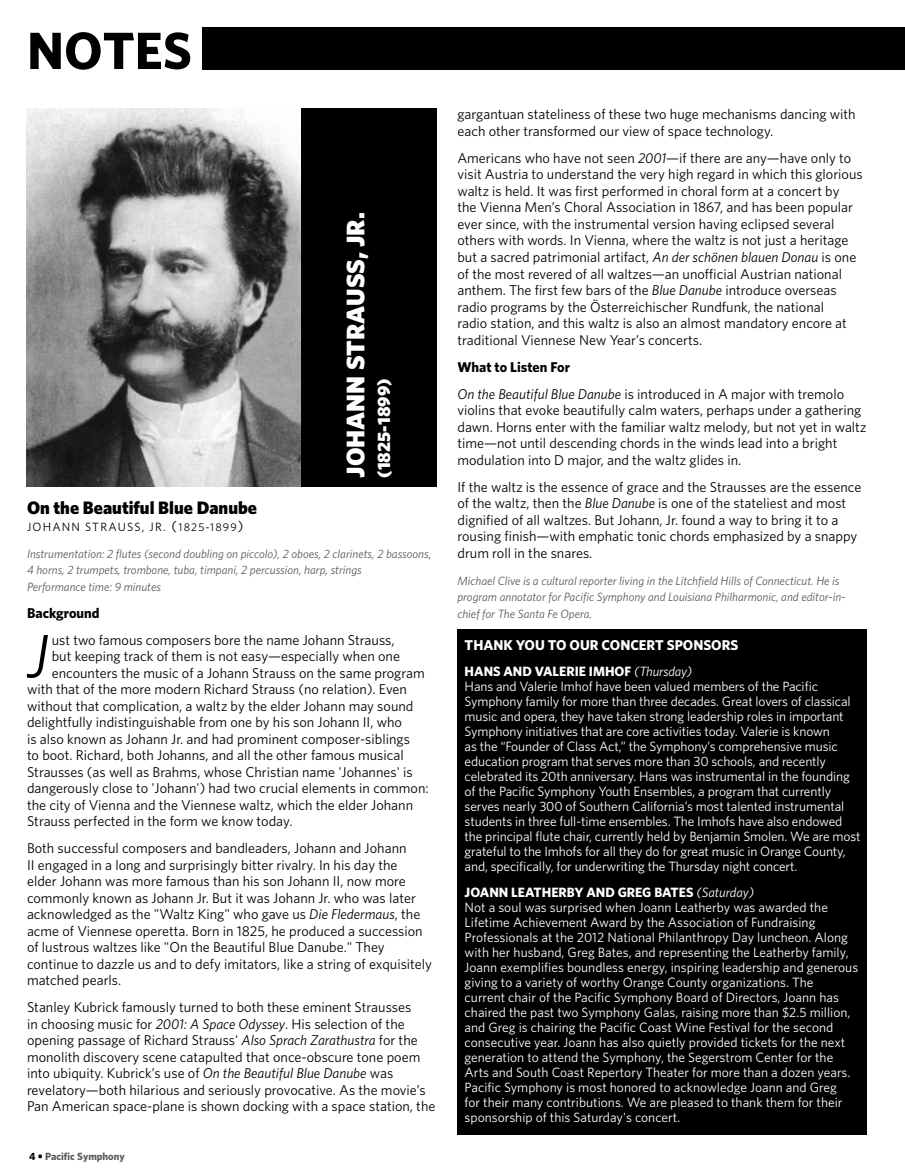
<style>
.page{position:relative;width:905px;height:1175px;background:#fff}
.page>*{position:absolute;margin:0;border:0;box-sizing:border-box;transform-origin:0 0}
.t1{font:italic 61.8px "Whitney";color:#000}
.t2{font:700 52.5px "Whitney";color:#000}
.t3{font:900 25.5px "Whitney";color:#fff}
.t4{font:900 18px "Whitney";color:#000}
.t5{font:900 18px "Whitney";color:#fff}
.t6{font:14.25px/16.5px "Whitney";color:#000}
.t7{font:700 14.25px "Whitney";color:#fff}
.t8{font:700 14.25px "Whitney";color:#000}
.t9{font:13.5px/15px "Whitney";letter-spacing:-.01em;color:#fff}
.t10{font:italic 12px/16.5px "Whitney";color:#58595b}
.t11{font:12px "Whitney";letter-spacing:.1em;color:#000}
.t12{font:700 10.5px "Whitney";color:#58595b}
.s1{font-size:14.25px}
.s2{font-size:11.25px}
.s3{font-style:italic}
.s4{color:#000}
.s5{font-weight:700}
</style>
<div class="page">
<div style="left:202px;top:27px;width:702px;height:42px;background:#000"></div>
<img style="left:27px;top:108px;width:275px;height:378px">
<div style="left:302px;top:108px;width:134px;height:378px;background:#000"></div>
<div style="left:457px;top:628px;width:410px;height:506px;background:#000"></div>
<h2 class="t2" style="left:27px;top:16px;width:166px">NOTES</h2>
<h3 class="t3" style="left:338px;top:478px;width:267px;rotate:-90deg">JOHANN STRAUSS, JR.</h3>
<p class="t5" style="left:371px;top:478px;width:101px;rotate:-90deg">(1825-1899)</p>
<p class="t4" style="left:27px;top:496px;width:231px">On the Beautiful Blue Danube</p>
<p class="t11" style="left:27px;top:518px;width:218px">JOHANN STRAUSS, JR. <span class="s1">(</span><span class="s2">1825-1899</span><span class="s1">)</span></p>
<p class="t10" style="left:27px;top:545px;width:406px">Instrumentation: 2 flutes (second doubling on piccolo), 2 oboes, 2 clarinets, 2 bassoons,<br>4 horns, 2 trumpets, trombone, tuba, timpani, 2 percussion, harp, strings<br>Performance time: 9 minutes</p>
<p class="t8" style="left:27px;top:603px;width:74px">Background</p>
<h1 class="t1" style="left:27px;top:615px;width:23px">J</h1>
<p class="t6" style="left:52px;top:631px;width:344px">ust two famous composers bore the name Johann Strauss,</p>
<p class="t6" style="left:52px;top:647px;width:350px">but keeping track of them is not easy—especially when one</p>
<p class="t6" style="left:52px;top:664px;width:374px">encounters the music of a Johann Strauss on the same program</p>
<p class="t6" style="left:27px;top:680px;width:381px">with that of the more modern Richard Strauss (no relation). Even</p>
<p class="t6" style="left:27px;top:697px;width:388px">without that complication, a waltz by the elder Johann may sound</p>
<p class="t6" style="left:27px;top:713px;width:376px">delightfully indistinguishable from one by his son Johann II, who</p>
<p class="t6" style="left:27px;top:730px;width:384px">is also known as Johann Jr. and had prominent composer-siblings</p>
<p class="t6" style="left:27px;top:746px;width:378px">to boot. Richard, both Johanns, and all the other famous musical</p>
<p class="t6" style="left:27px;top:763px;width:387px">Strausses (as well as Brahms, whose Christian name 'Johannes' is</p>
<p class="t6" style="left:27px;top:779px;width:403px">dangerously close to 'Johann') had two crucial elements in common:</p>
<p class="t6" style="left:27px;top:796px;width:387px">the city of Vienna and the Viennese waltz, which the elder Johann</p>
<p class="t6" style="left:27px;top:812px;width:267px">Strauss perfected in the form we know today.</p>
<p class="t6" style="left:27px;top:839px;width:406px">Both successful composers and bandleaders, Johann and Johann<br>II engaged in a long and surprisingly bitter rivalry. In his day the<br>elder Johann was more famous than his son Johann II, now more commonly known as Johann Jr. But it was Johann Jr. who was later acknowledged as the "Waltz King" who gave us <span class="s3">Die Fledermaus</span>, the acme of Viennese operetta. Born in 1825, he produced a succession of lustrous waltzes like "On the Beautiful Blue Danube." They continue to dazzle us and to defy imitators, like a string of exquisitely matched pearls.</p>
<p class="t6" style="left:27px;top:998px;width:410px">Stanley Kubrick famously turned to both these eminent Strausses<br>in choosing music for <span class="s3">2001: A Space Odyssey</span>. His selection of the opening passage of Richard Strauss' <span class="s3">Also Sprach Zarathustra</span> for the monolith discovery scene catapulted that once-obscure tone poem into ubiquity. Kubrick’s use of <span class="s3">On the Beautiful Blue Danube</span> was revelatory—both hilarious and seriously provocative. As the movie’s Pan American space-plane is shown docking with a space station, the</p>
<p class="t12" style="left:29px;top:1149px;width:97px"><span class="s4">4 •</span> Pacific Symphony</p>
<p class="t6" style="left:457px;top:106px;width:400px">gargantuan stateliness of these two huge mechanisms dancing with each other transformed our view of space technology.</p>
<p class="t6" style="left:457px;top:149px;width:407px">Americans who have not seen <span class="s3">2001</span>—if there are any—have only to visit Austria to understand the very high regard in which this glorious waltz is held. It was first performed in choral form at a concert by<br>the Vienna Men’s Choral Association in 1867, and has been popular ever since, with the instrumental version having eclipsed several others with words. In Vienna, where the waltz is not just a heritage but a sacred patrimonial artifact, <span class="s3">An der schönen blauen Donau</span> is one of the most revered of all waltzes—an unofficial Austrian national anthem. The first few bars of the <span class="s3">Blue Danube</span> introduce overseas radio programs by the Österreichischer Rundfunk, the national<br>radio station, and this waltz is also an almost mandatory encore at traditional Viennese New Year’s concerts.</p>
<p class="t6" style="left:457px;top:353px;width:388px;line-height:27px"><span class="s5">What to Listen For<br></span><span class="s3">On the Beautiful Blue Danube</span> is introduced in A major with tremolo</p>
<p class="t6" style="left:457px;top:401px;width:410px">violins that evoke beautifully calm waters, perhaps under a gathering dawn. Horns enter with the familiar waltz melody, but not yet in waltz time—not until descending chords in the winds lead into a bright modulation into D major, and the waltz glides in.</p>
<p class="t6" style="left:457px;top:478px;width:405px">If the waltz is the essence of grace and the Strausses are the essence of the waltz, then the <span class="s3">Blue Danube</span> is one of the stateliest and most dignified of all waltzes. But Johann, Jr. found a way to bring it to a rousing finish—with emphatic tonic chords emphasized by a snappy drum roll in the snares.</p>
<p class="t10" style="left:457px;top:572px;width:389px">Michael Clive is a cultural reporter living in the Litchfield Hills of Connecticut. He is program annotator for Pacific Symphony and Louisiana Philharmonic, and editor-in&shy;chief for The Santa Fe Opera.</p>
<p class="t7" style="left:464px;top:636px;width:275px">THANK YOU TO OUR CONCERT SPONSORS</p>
<p class="t9" style="left:464px;top:663px;width:397px"><span class="s5">HANS AND VALERIE IMHOF</span> <span class="s3">(Thursday)<br></span>Hans and Valerie Imhof have been valued members of the Pacific Symphony family for more than three decades. Great lovers of classical music and opera, they have taken strong leadership roles in important Symphony initiatives that are core activities today. Valerie is known<br>as the “Founder of Class Act,” the Symphony’s comprehensive music education program that serves more than 30 schools, and recently celebrated its 20th anniversary. Hans was instrumental in the founding of the Pacific Symphony Youth Ensembles, a program that currently serves nearly 300 of Southern California’s most talented instrumental students in three full-time ensembles. The Imhofs have also endowed the principal flute chair, currently held by Benjamin Smolen. We are most grateful to the Imhofs for all they do for great music in Orange County, and, specifically, for underwriting the Thursday night concert.</p>
<p class="t9" style="left:464px;top:884px;width:395px"><span class="s5">JOANN LEATHERBY AND GREG BATES</span> <span class="s3">(Saturday)<br></span>Not a soul was surprised when Joann Leatherby was awarded the Lifetime Achievement Award by the Association of Fundraising Professionals at the 2012 National Philanthropy Day luncheon. Along with her husband, Greg Bates, and representing the Leatherby family, Joann exemplifies boundless energy, inspiring leadership and generous giving to a variety of worthy Orange County organizations. The<br>current chair of the Pacific Symphony Board of Directors, Joann has chaired the past two Symphony Galas, raising more than $2.5 million, and Greg is chairing the Pacific Coast Wine Festival for the second consecutive year. Joann has also quietly provided tickets for the next generation to attend the Symphony, the Segerstrom Center for the Arts and South Coast Repertory Theater for more than a dozen years.<br>Pacific Symphony is most honored to acknowledge Joann and Greg<br>for their many contributions. We are pleased to thank them for their sponsorship of this Saturday's concert.</p>
</div>
